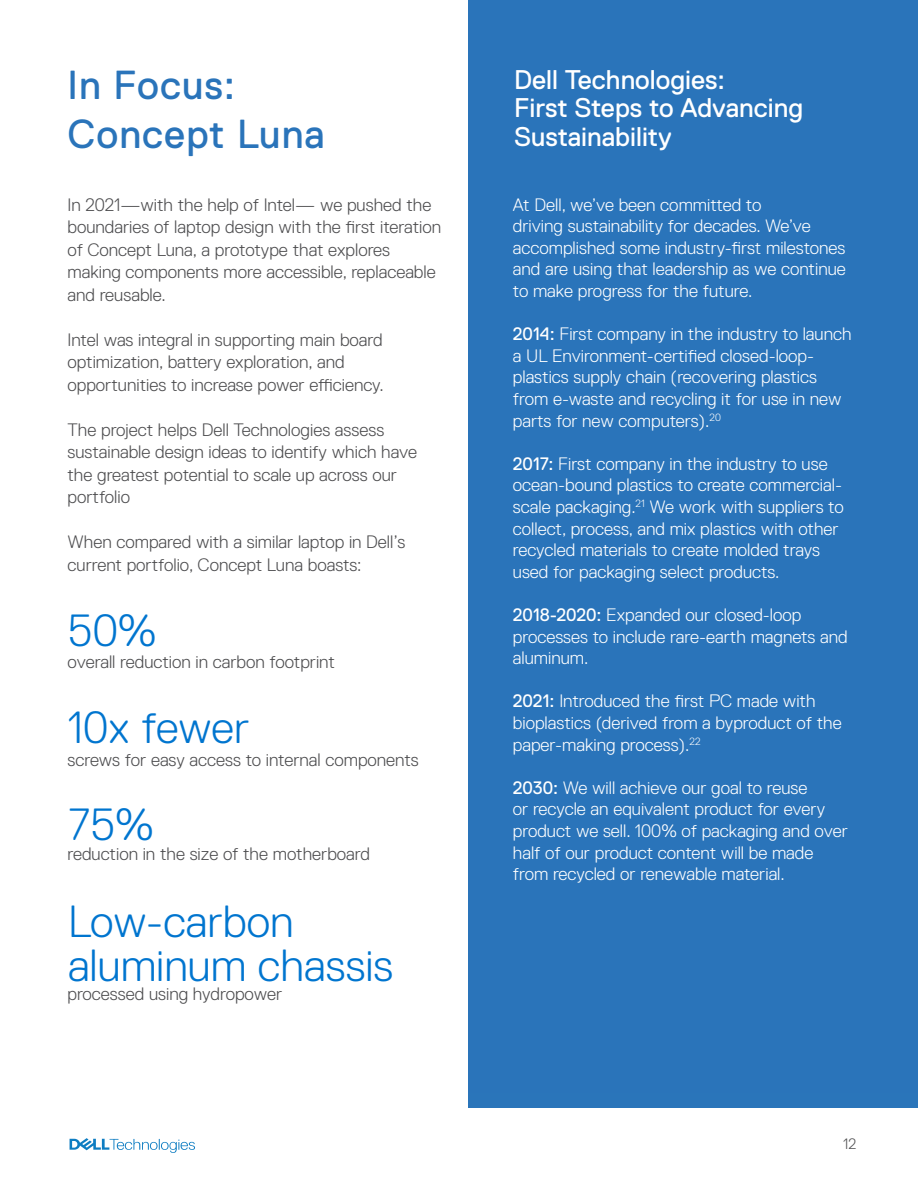
<style>
.page{position:relative;width:918px;height:1188px;background:#fff}
.page>*{position:absolute;margin:0;border:0;box-sizing:border-box;transform-origin:0 0}
.t1{font:300 45px/97.5px "Dell Replica";color:#0075cf}
.t2{font:40.5px/48.6px "Dell Replica";letter-spacing:.025em;color:#2a74ba}
.t3{font:27px/28.5px "Dell Replica";color:#fff}
.t4{font:300 18px/21.6px "Dell Replica";color:#fff}
.t5{font:300 18px/22.5px "Dell Replica";color:#4d4d4f}
.t6{font:300 15px "Dell Replica";color:#4d4d4f}
.s1{font-weight:400}
</style>
<div class="page">
<svg style="left:70px;top:1138px;width:125px;height:15px"></svg>
<div style="left:468px;top:0;width:450px;height:1108px;background:#2a74ba"></div>
<h2 class="t2" style="left:68px;top:61px;width:259px">In Focus:<br>Concept Luna</h2>
<p class="t5" style="left:68px;top:193px;width:375px">In 2021—with the help of Intel— we pushed the boundaries of laptop design with the first iteration of Concept Luna, a prototype that explores making components more accessible, replaceable and reusable.</p>
<p class="t5" style="left:68px;top:328px;width:318px">Intel was integral in supporting main board optimization, battery exploration, and opportunities to increase power efficiency.</p>
<p class="t5" style="left:68px;top:418px;width:351px">The project helps Dell Technologies assess sustainable design ideas to identify which have the greatest potential to scale up across our portfolio</p>
<p class="t5" style="left:68px;top:531px;width:339px">When compared with a similar laptop in Dell’s current portfolio, Concept Luna boasts:</p>
<h1 class="t1" style="left:68px;top:582px;width:91px">50%</h1>
<p class="t5" style="left:68px;top:650px;width:269px">overall reduction in carbon footprint</p>
<h1 class="t1" style="left:68px;top:679px;width:183px">10x fewer</h1>
<p class="t5" style="left:68px;top:749px;width:353px">screws for easy access to internal components</p>
<h1 class="t1" style="left:68px;top:776px;width:227px">75%<br>Low-carbon</h1>
<h1 class="t1" style="left:68px;top:917px;width:327px">aluminum chassis</h1>
<p class="t5" style="left:68px;top:842px;width:304px">reduction in the size of the motherboard</p>
<p class="t5" style="left:68px;top:983px;width:216px">processed using hydropower</p>
<h3 class="t3" style="left:514px;top:65px;width:291px">Dell Technologies:<br>First Steps to Advancing<br>Sustainability</h3>
<p class="t4" style="left:513px;top:194px;width:334px">At Dell, we’ve been committed to<br>driving sustainability for decades. We’ve accomplished some industry-first milestones and are using that leadership as we continue to make progress for the future.</p>
<p class="t4" style="left:513px;top:323px;width:340px"><span class="s1">2014:</span> First company in the industry to launch a UL Environment-certified closed-loop&shy;plastics supply chain (recovering plastics from e-waste and recycling it for use in new parts for new computers).<sup>20</sup></p>
<p class="t4" style="left:513px;top:453px;width:332px"><span class="s1">2017:</span> First company in the industry to use ocean-bound plastics to create commercial&shy;scale packaging.<sup>21</sup> We work with suppliers to collect, process, and mix plastics with other recycled materials to create molded trays used for packaging select products.</p>
<p class="t4" style="left:513px;top:604px;width:336px"><span class="s1">2018-2020:</span> Expanded our closed-loop processes to include rare-earth magnets and aluminum.</p>
<p class="t4" style="left:513px;top:690px;width:330px"><span class="s1">2021:</span> Introduced the first PC made with bioplastics (derived from a byproduct of the paper-making process).<sup>22</sup></p>
<p class="t4" style="left:513px;top:777px;width:336px"><span class="s1">2030:</span> We will achieve our goal to reuse<br>or recycle an equivalent product for every product we sell. 100% of packaging and over half of our product content will be made from recycled or renewable material.</p>
<p class="t6" style="left:843px;top:1135px;width:15px">12</p>
</div>
